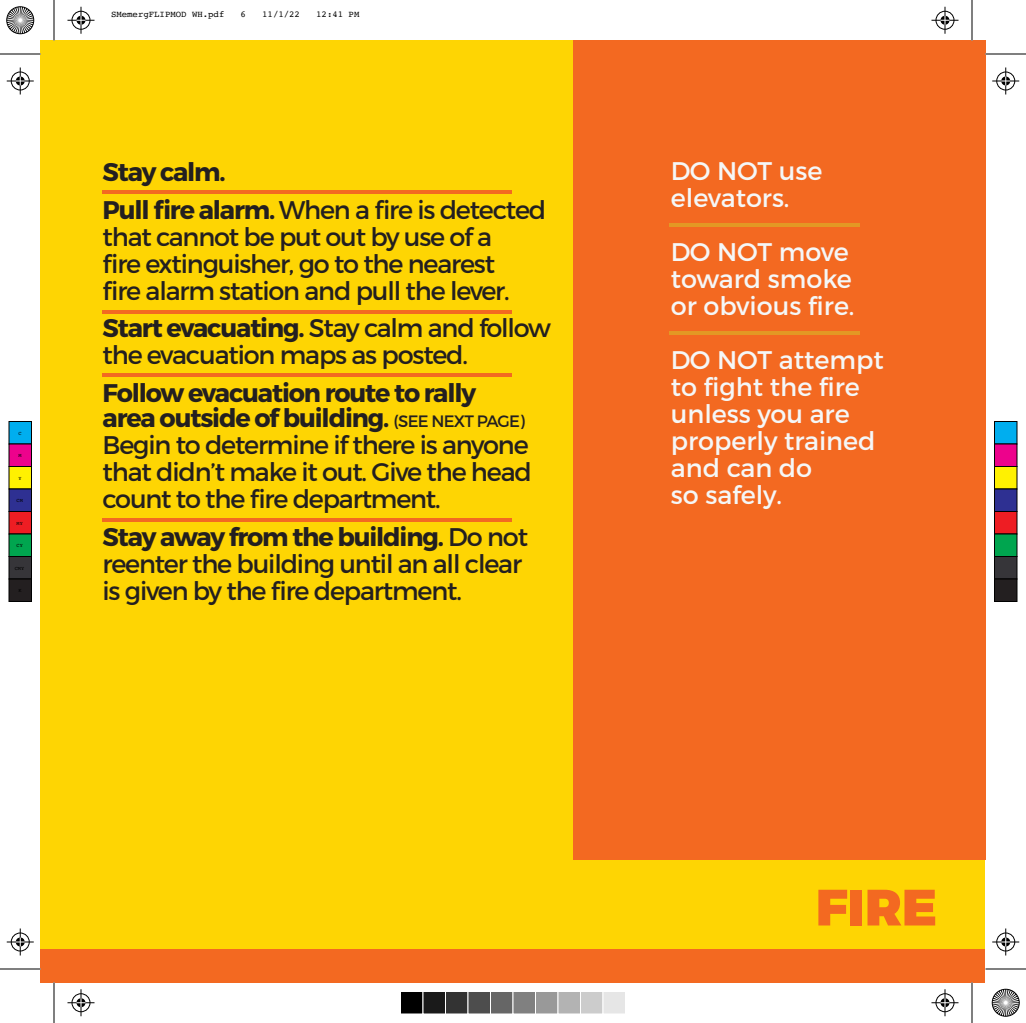
<style>
.page{position:relative;width:1026px;height:1023px;background:#fff}
.page>*{position:absolute;margin:0;border:0;box-sizing:border-box;transform-origin:0 0}
.t1{font:900 51px "Montserrat";color:#f36921}
.t2{font:25.5px/27px "Montserrat";letter-spacing:-.045em;color:#231f20}
.t3{font:25.5px/27px "Montserrat";color:#f5f7f7}
.t4{font:700 25.5px/37.5px "Montserrat";letter-spacing:-.045em;color:#231f20}
.t5{font:9px "Courier";color:#000}
.t6{font:5.25px "Courier";color:#000}
.s1{font-weight:400}
.s2{font-weight:700}
.s3{font-size:16.5px}
</style>
<div class="page">
<div style="left:40px;top:40px;width:945px;height:942px;background:#fed503"></div>
<div style="left:573px;top:40px;width:413px;height:820px;background:#f36921"></div>
<hr style="left:103px;top:310px;width:409px;height:3px;background:#f36921">
<hr style="left:103px;top:190px;width:409px;height:3px;background:#f36921">
<hr style="left:103px;top:518px;width:409px;height:4px;background:#f36921">
<hr style="left:103px;top:373px;width:409px;height:4px;background:#f36921">
<div style="left:40px;top:949px;width:946px;height:33px;background:#f36921"></div>
<hr style="left:669px;top:223px;width:191px;height:3px;background:#e39824">
<hr style="left:669px;top:332px;width:191px;height:3px;background:#e39824">
<hr style="left:0;top:54px;width:40px;height:1px;background:#000">
<hr style="left:986px;top:54px;width:40px;height:1px;background:#000">
<hr style="left:0;top:969px;width:40px;height:1px;background:#000">
<hr style="left:986px;top:969px;width:40px;height:1px;background:#000">
<hr style="left:54px;top:0;width:1px;height:40px;background:#000">
<hr style="left:54px;top:982px;width:1px;height:41px;background:#000">
<hr style="left:972px;top:0;width:1px;height:40px;background:#000">
<hr style="left:972px;top:982px;width:1px;height:41px;background:#000">
<svg style="left:68px;top:7px;width:26px;height:27px"></svg>
<svg style="left:932px;top:7px;width:26px;height:27px"></svg>
<svg style="left:68px;top:989px;width:26px;height:27px"></svg>
<svg style="left:932px;top:989px;width:26px;height:27px"></svg>
<svg style="left:7px;top:68px;width:27px;height:26px"></svg>
<svg style="left:7px;top:928px;width:27px;height:28px"></svg>
<svg style="left:992px;top:68px;width:27px;height:26px"></svg>
<svg style="left:992px;top:928px;width:27px;height:28px"></svg>
<div style="left:9px;top:422px;width:23px;height:22px;background:#00aeef"></div>
<div style="left:9px;top:421px;width:23px;height:23px;border:1px solid #000"></div>
<div style="left:9px;top:444px;width:23px;height:22px;background:#ed028c"></div>
<div style="left:9px;top:444px;width:23px;height:23px;border:1px solid #000"></div>
<div style="left:9px;top:466px;width:23px;height:23px;background:#fff101"></div>
<div style="left:9px;top:466px;width:23px;height:23px;border:1px solid #000"></div>
<div style="left:9px;top:489px;width:23px;height:23px;background:#2e3092"></div>
<div style="left:9px;top:489px;width:23px;height:23px;border:1px solid #000"></div>
<div style="left:9px;top:512px;width:23px;height:22px;background:#ee1d23"></div>
<div style="left:9px;top:511px;width:23px;height:23px;border:1px solid #000"></div>
<div style="left:9px;top:534px;width:23px;height:22px;background:#00a54f"></div>
<div style="left:9px;top:534px;width:23px;height:23px;border:1px solid #000"></div>
<div style="left:9px;top:556px;width:23px;height:23px;background:#363539"></div>
<div style="left:9px;top:556px;width:23px;height:23px;border:1px solid #000"></div>
<div style="left:9px;top:579px;width:23px;height:23px;background:#231f20"></div>
<div style="left:9px;top:579px;width:23px;height:23px;border:1px solid #000"></div>
<div style="left:994px;top:422px;width:23px;height:22px;background:#00aeef"></div>
<div style="left:994px;top:421px;width:23px;height:23px;border:1px solid #000"></div>
<div style="left:994px;top:444px;width:23px;height:22px;background:#ed028c"></div>
<div style="left:994px;top:444px;width:23px;height:23px;border:1px solid #000"></div>
<div style="left:994px;top:466px;width:23px;height:23px;background:#fff101"></div>
<div style="left:994px;top:466px;width:23px;height:23px;border:1px solid #000"></div>
<div style="left:994px;top:489px;width:23px;height:23px;background:#2e3092"></div>
<div style="left:994px;top:489px;width:23px;height:23px;border:1px solid #000"></div>
<div style="left:994px;top:512px;width:23px;height:22px;background:#ee1d23"></div>
<div style="left:994px;top:511px;width:23px;height:23px;border:1px solid #000"></div>
<div style="left:994px;top:534px;width:23px;height:22px;background:#00a54f"></div>
<div style="left:994px;top:534px;width:23px;height:23px;border:1px solid #000"></div>
<div style="left:994px;top:556px;width:23px;height:23px;background:#363539"></div>
<div style="left:994px;top:556px;width:23px;height:23px;border:1px solid #000"></div>
<div style="left:994px;top:579px;width:23px;height:23px;background:#231f20"></div>
<div style="left:994px;top:579px;width:23px;height:23px;border:1px solid #000"></div>
<div style="left:400px;top:992px;width:23px;height:22px;background:#000"></div>
<div style="left:400px;top:991px;width:23px;height:23px;border:1px solid #fff"></div>
<div style="left:423px;top:992px;width:23px;height:22px;background:#1a1a1a"></div>
<div style="left:423px;top:991px;width:23px;height:23px;border:1px solid #fff"></div>
<div style="left:446px;top:992px;width:22px;height:22px;background:#333"></div>
<div style="left:445px;top:991px;width:23px;height:23px;border:1px solid #fff"></div>
<div style="left:468px;top:992px;width:22px;height:22px;background:#4d4d4d"></div>
<div style="left:468px;top:991px;width:23px;height:23px;border:1px solid #fff"></div>
<div style="left:490px;top:992px;width:23px;height:22px;background:#666"></div>
<div style="left:490px;top:991px;width:23px;height:23px;border:1px solid #fff"></div>
<div style="left:513px;top:992px;width:23px;height:22px;background:#808080"></div>
<div style="left:513px;top:991px;width:23px;height:23px;border:1px solid #fff"></div>
<div style="left:536px;top:992px;width:22px;height:22px;background:#999"></div>
<div style="left:535px;top:991px;width:23px;height:23px;border:1px solid #fff"></div>
<div style="left:558px;top:992px;width:22px;height:22px;background:#b3b3b3"></div>
<div style="left:558px;top:991px;width:23px;height:23px;border:1px solid #fff"></div>
<div style="left:580px;top:992px;width:23px;height:22px;background:#ccc"></div>
<div style="left:580px;top:991px;width:23px;height:23px;border:1px solid #fff"></div>
<div style="left:603px;top:992px;width:23px;height:22px;background:#e6e6e6"></div>
<div style="left:603px;top:991px;width:23px;height:23px;border:1px solid #fff"></div>
<svg style="left:6px;top:6px;width:29px;height:29px"></svg>
<svg style="left:991px;top:988px;width:29px;height:29px"></svg>
<p class="t6" style="left:18px;top:429px;width:5px">C</p>
<p class="t6" style="left:18px;top:451px;width:5px">M</p>
<p class="t6" style="left:18px;top:474px;width:5px">Y</p>
<p class="t6" style="left:17px;top:496px;width:8px">CM</p>
<p class="t6" style="left:17px;top:519px;width:8px">MY</p>
<p class="t6" style="left:17px;top:541px;width:8px">CY</p>
<p class="t6" style="left:15px;top:564px;width:11px">CMY</p>
<p class="t6" style="left:18px;top:586px;width:5px">K</p>
<p class="t5" style="left:111px;top:7px;width:115px">SMemergFLIPMOD WH.pdf</p>
<p class="t5" style="left:241px;top:7px;width:7px">6</p>
<p class="t5" style="left:262px;top:7px;width:39px">11/1/22</p>
<p class="t5" style="left:316px;top:7px;width:45px">12:41 PM</p>
<p class="t4" style="left:103px;top:154px;width:445px">Stay calm.<br>Pull fire alarm. <span class="s1">When a fire is detected</span></p>
<p class="t2" style="left:103px;top:223px;width:409px">that cannot be put out by use of a fire extinguisher, go to the nearest fire alarm station and pull the lever.</p>
<p class="t2" style="left:103px;top:314px;width:450px"><span class="s2">Start evacuating.</span> Stay calm and follow the evacuation maps as posted.</p>
<p class="t2" style="left:103px;top:379px;width:431px;line-height:26.5px"><span class="s2">Follow evacuation route to rally area outside of building.</span> <span class="s3">(SEE NEXT PAGE)<br></span>Begin to determine if there is anyone that didn’t make it out. Give the head count to the fire department.</p>
<p class="t2" style="left:103px;top:523px;width:427px"><span class="s2">Stay away from the building.</span> Do not reenter the building until an all clear is given by the fire department.</p>
<p class="t3" style="left:671px;top:157px;width:153px">DO NOT use elevators.</p>
<p class="t3" style="left:671px;top:238px;width:185px">DO NOT move toward smoke or obvious fire.</p>
<p class="t3" style="left:671px;top:346px;width:214px">DO NOT attempt to fight the fire unless you are properly trained and can do<br>so safely.</p>
<h1 class="t1" style="left:816px;top:875px;width:123px">FIRE</h1>
</div>
